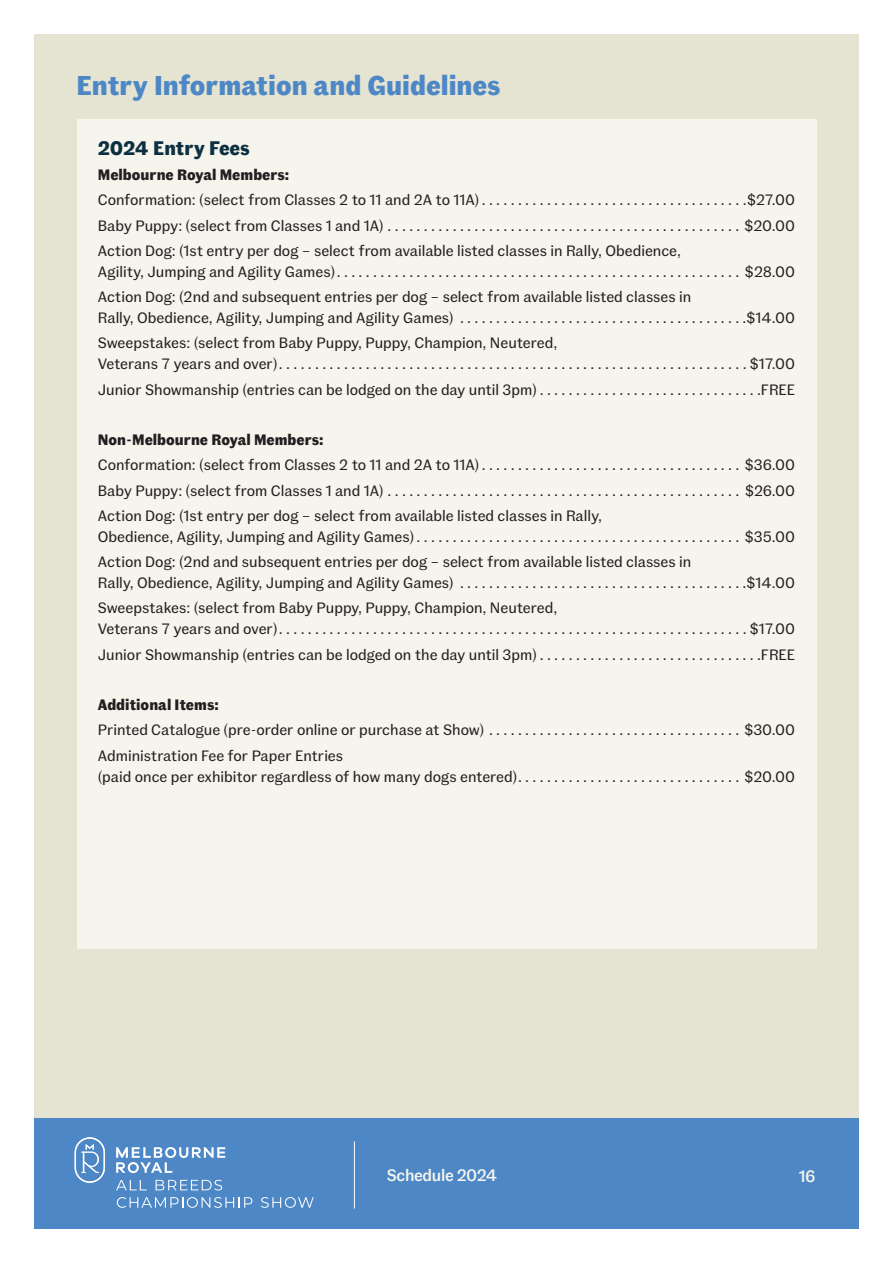
<style>
.page{position:relative;width:893px;height:1263px;background:#fff}
.page>*{position:absolute;margin:0;border:0;box-sizing:border-box;transform-origin:0 0}
.t1{font:700 27px "Fann Grotesque Pro";color:#4d87c6}
.t2{font:700 19.5px "Fann Grotesque Pro";letter-spacing:-.015em;color:#0d3041}
.t3{font:500 16.5px "Fann Grotesque Pro";letter-spacing:-.02em;color:#f5f5ee}
.t4{font:15px/25.2px "Fann Grotesque Pro";color:#231f20}
.t5{font:700 15px "Fann Grotesque Pro";color:#231f20}
</style>
<div class="page">
<div style="left:34px;top:34px;width:825px;height:1084px;background:#e5e3d1"></div>
<div style="left:34px;top:1118px;width:825px;height:111px;background:#4d87c6"></div>
<hr style="left:354px;top:1141px;width:1px;height:67px;background:#fff">
<svg style="left:75px;top:1137px;width:30px;height:46px"></svg>
<svg style="left:116px;top:1147px;width:109px;height:26px"></svg>
<svg style="left:116px;top:1180px;width:31px;height:10px"></svg>
<svg style="left:156px;top:1180px;width:66px;height:10px"></svg>
<svg style="left:117px;top:1197px;width:135px;height:11px"></svg>
<svg style="left:261px;top:1197px;width:53px;height:11px"></svg>
<div style="left:77px;top:119px;width:739px;height:829px;background:#f5f5ee"></div>
<h1 class="t1" style="left:77px;top:70px;width:426px">Entry Information and Guidelines</h1>
<h2 class="t2" style="left:98px;top:136px;width:154px">2024 Entry Fees</h2>
<p class="t5" style="left:98px;top:166px;width:193px">Melbourne Royal Members:</p>
<p class="t4" style="left:98px;top:188px;width:699px;text-align:justify">Conformation: (select from Classes 2 to 11 and 2A to 11A) . . . . . . . . . . . . . . . . . . . . . . . . . . . . . . . . . . . . $27.00<br>Baby Puppy: (select from Classes 1 and 1A) . . . . . . . . . . . . . . . . . . . . . . . . . . . . . . . . . . . . . . . . . . . . . . . . . $20.00<br>Action Dog: (1st entry per dog – select from available listed classes in Rally, Obedience,</p>
<p class="t4" style="left:98px;top:259px;width:699px">Agility, Jumping and Agility Games) . . . . . . . . . . . . . . . . . . . . . . . . . . . . . . . . . . . . . . . . . . . . . . . . . . . . . . . . $28.00<br>Action Dog: (2nd and subsequent entries per dog – select from available listed classes in</p>
<p class="t4" style="left:98px;top:305px;width:699px">Rally, Obedience, Agility, Jumping and Agility Games) . . . . . . . . . . . . . . . . . . . . . . . . . . . . . . . . . . . . . . . $14.00<br>Sweepstakes: (select from Baby Puppy, Puppy, Champion, Neutered,</p>
<p class="t4" style="left:98px;top:352px;width:699px">Veterans 7 years and over) . . . . . . . . . . . . . . . . . . . . . . . . . . . . . . . . . . . . . . . . . . . . . . . . . . . . . . . . . . . . . . . . . $17.00<br>Junior Showmanship (entries can be lodged on the day until 3pm) . . . . . . . . . . . . . . . . . . . . . . . . . . . . . . FREE</p>
<p class="t5" style="left:98px;top:431px;width:227px">Non-Melbourne Royal Members:</p>
<p class="t4" style="left:98px;top:453px;width:699px;text-align:justify">Conformation: (select from Classes 2 to 11 and 2A to 11A) . . . . . . . . . . . . . . . . . . . . . . . . . . . . . . . . . . . . $36.00<br>Baby Puppy: (select from Classes 1 and 1A) . . . . . . . . . . . . . . . . . . . . . . . . . . . . . . . . . . . . . . . . . . . . . . . . . $26.00<br>Action Dog: (1st entry per dog – select from available listed classes in Rally,</p>
<p class="t4" style="left:98px;top:524px;width:699px">Obedience, Agility, Jumping and Agility Games) . . . . . . . . . . . . . . . . . . . . . . . . . . . . . . . . . . . . . . . . . . . . . $35.00<br>Action Dog: (2nd and subsequent entries per dog – select from available listed classes in</p>
<p class="t4" style="left:98px;top:570px;width:699px">Rally, Obedience, Agility, Jumping and Agility Games) . . . . . . . . . . . . . . . . . . . . . . . . . . . . . . . . . . . . . . . $14.00<br>Sweepstakes: (select from Baby Puppy, Puppy, Champion, Neutered,</p>
<p class="t4" style="left:98px;top:617px;width:699px">Veterans 7 years and over) . . . . . . . . . . . . . . . . . . . . . . . . . . . . . . . . . . . . . . . . . . . . . . . . . . . . . . . . . . . . . . . . . $17.00<br>Junior Showmanship (entries can be lodged on the day until 3pm) . . . . . . . . . . . . . . . . . . . . . . . . . . . . . . FREE</p>
<p class="t5" style="left:98px;top:696px;width:123px">Additional Items:</p>
<p class="t4" style="left:98px;top:718px;width:699px">Printed Catalogue (pre-order online or purchase at Show) . . . . . . . . . . . . . . . . . . . . . . . . . . . . . . . . . . . $30.00<br>Administration Fee for Paper Entries</p>
<p class="t4" style="left:98px;top:764px;width:699px">(paid once per exhibitor regardless of how many dogs entered) . . . . . . . . . . . . . . . . . . . . . . . . . . . . . . . $20.00</p>
<p class="t3" style="left:387px;top:1165px;width:112px">Schedule 2024</p>
<p class="t3" style="left:799px;top:1166px;width:19px">16</p>
</div>
